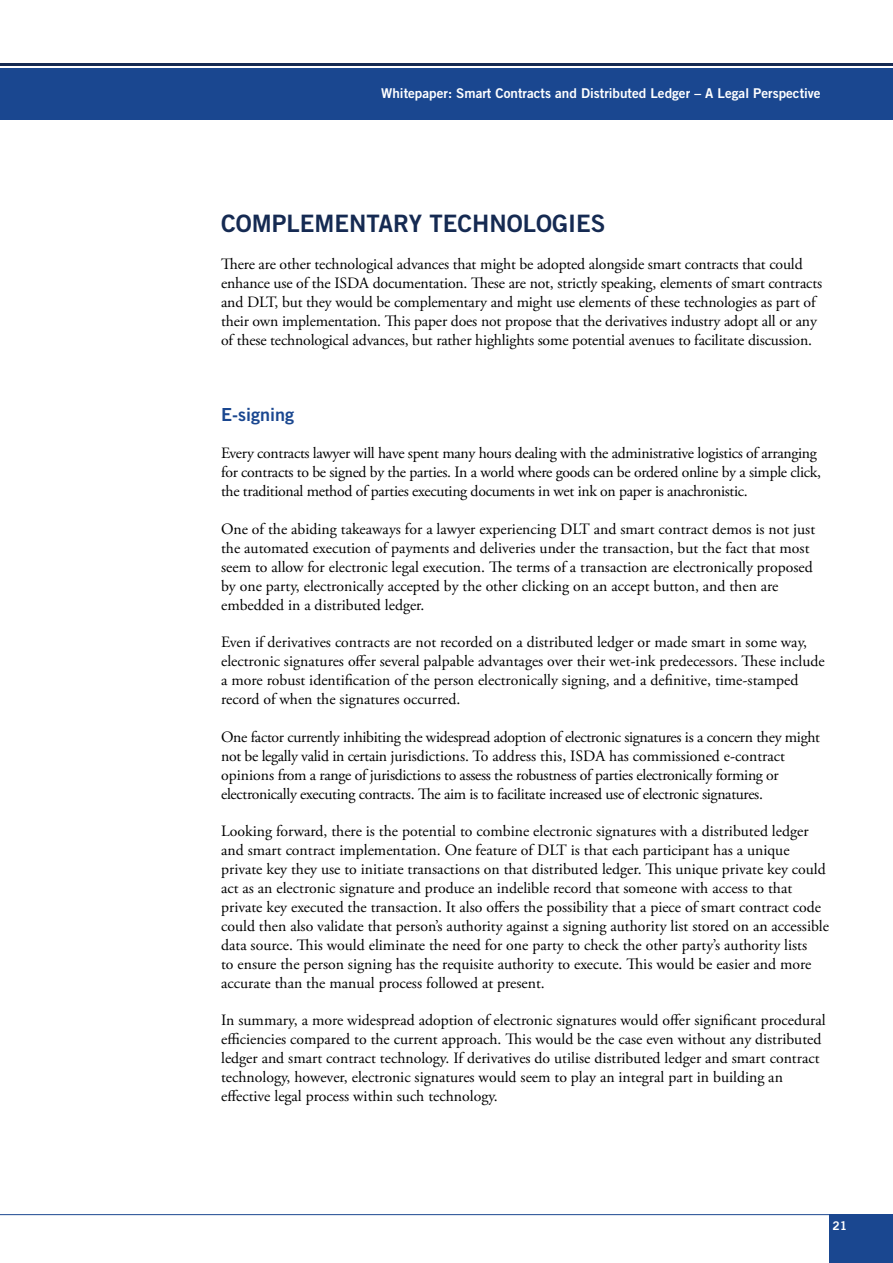
<style>
.page{position:relative;width:893px;height:1263px;background:#fff}
.page>*{position:absolute;margin:0;border:0;box-sizing:border-box;transform-origin:0 0}
.t1{font:24px "Trade Gothic Bold Two";color:#152a52}
.t2{font:18px "Trade Gothic LT Std Bd 2";color:#1a4790}
.t3{font:15.75px/18.9px "Adobe Garamond Pro";color:#000}
.t4{font:15.75px/18.9px "Adobe Garamond Pro";letter-spacing:-.02em;color:#000}
.t5{font:13.5px "Trade Gothic LT Std Bd 2";color:#fff}
.t6{font:12px "Trade Gothic Bold Two";color:#fff}
</style>
<div class="page">
<div style="left:0;top:68px;width:893px;height:51px;background:#1a4790"></div>
<hr style="left:0;top:64px;width:893px;height:2px;background:#152a52">
<div style="left:829px;top:1214px;width:64px;height:49px;background:#1a4790"></div>
<hr style="left:0;top:1214px;width:829px;height:1px;background:#1a4790">
<p class="t5" style="left:381px;top:85px;width:441px">Whitepaper: Smart Contracts and Distributed Ledger – A Legal Perspective</p>
<h1 class="t1" style="left:221px;top:209px;width:386px">COMPLEMENTARY TECHNOLOGIES</h1>
<p class="t3" style="left:221px;top:255px;width:602px">There are other technological advances that might be adopted alongside smart contracts that could enhance use of the ISDA documentation. These are not, strictly speaking, elements of smart contracts and DLT, but they would be complementary and might use elements of these technologies as part of their own implementation. This paper does not propose that the derivatives industry adopt all or any of these technological advances, but rather highlights some potential avenues to facilitate discussion.</p>
<p class="t2" style="left:221px;top:403px;width:75px">E-signing</p>
<p class="t4" style="left:221px;top:444px;width:601px">Every contracts lawyer will have spent many hours dealing with the administrative logistics of arranging for contracts to be signed by the parties. In a world where goods can be ordered online by a simple click, the traditional method of parties executing documents in wet ink on paper is anachronistic.</p>
<p class="t3" style="left:221px;top:520px;width:596px">One of the abiding takeaways for a lawyer experiencing DLT and smart contract demos is not just the automated execution of payments and deliveries under the transaction, but the fact that most seem to allow for electronic legal execution. The terms of a transaction are electronically proposed by one party, electronically accepted by the other clicking on an accept button, and then are embedded in a distributed ledger.</p>
<p class="t3" style="left:221px;top:633px;width:605px">Even if derivatives contracts are not recorded on a distributed ledger or made smart in some way, electronic signatures offer several palpable advantages over their wet-ink predecessors. These include a more robust identification of the person electronically signing, and a definitive, time-stamped record of when the signatures occurred.</p>
<p class="t4" style="left:221px;top:728px;width:600px">One factor currently inhibiting the widespread adoption of electronic signatures is a concern they might not be legally valid in certain jurisdictions. To address this, ISDA has commissioned e-contract opinions from a range of jurisdictions to assess the robustness of parties electronically forming or electronically executing contracts. The aim is to facilitate increased use of electronic signatures.</p>
<p class="t3" style="left:221px;top:822px;width:609px">Looking forward, there is the potential to combine electronic signatures with a distributed ledger and smart contract implementation. One feature of DLT is that each participant has a unique private key they use to initiate transactions on that distributed ledger. This unique private key could act as an electronic signature and produce an indelible record that someone with access to that private key executed the transaction. It also offers the possibility that a piece of smart contract code could then also validate that person’s authority against a signing authority list stored on an accessible data source. This would eliminate the need for one party to check the other party’s authority lists<br>to ensure the person signing has the requisite authority to execute. This would be easier and more accurate than the manual process followed at present.</p>
<p class="t3" style="left:221px;top:1011px;width:606px">In summary, a more widespread adoption of electronic signatures would offer significant procedural efficiencies compared to the current approach. This would be the case even without any distributed ledger and smart contract technology. If derivatives do utilise distributed ledger and smart contract technology, however, electronic signatures would seem to play an integral part in building an effective legal process within such technology.</p>
<p class="t6" style="left:833px;top:1219px;width:16px">21</p>
</div>
